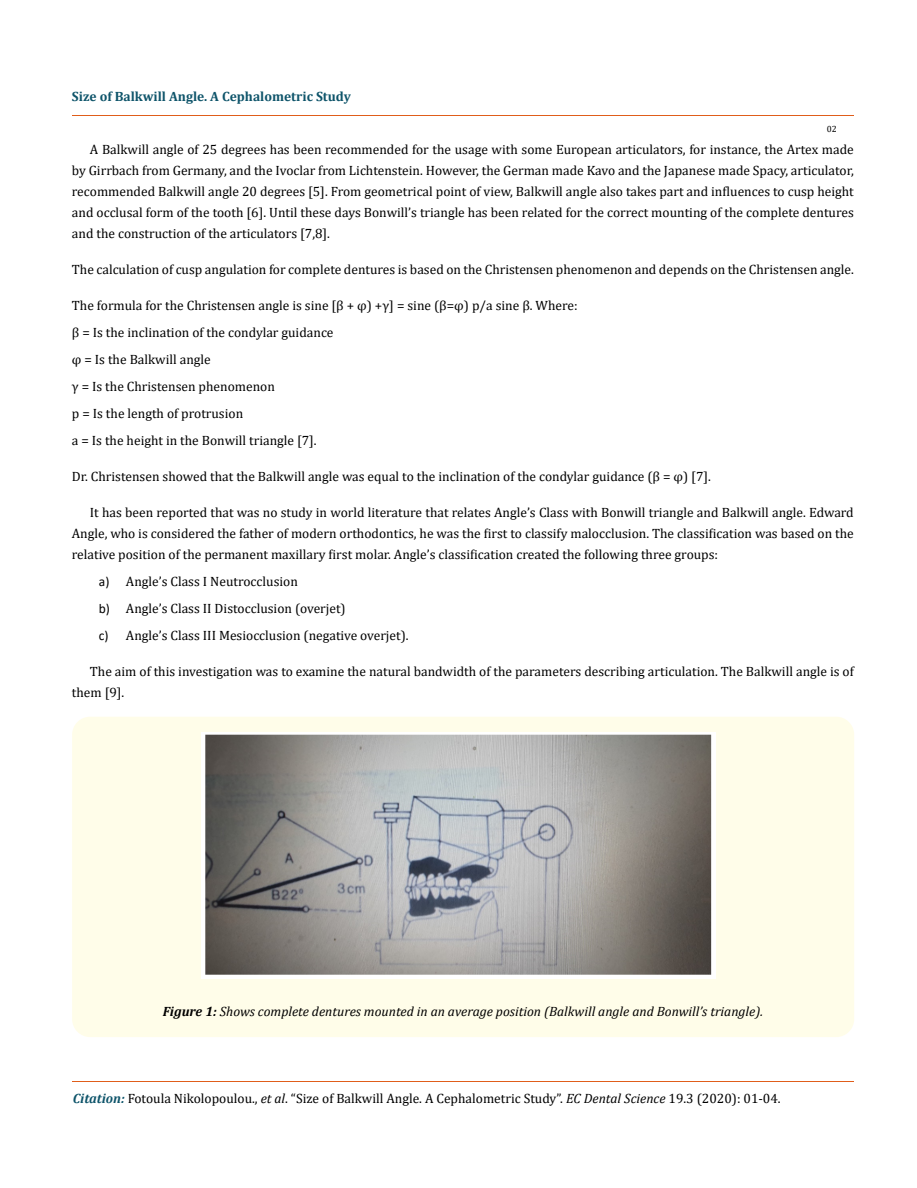
<style>
.page{position:relative;width:917px;height:1188px;background:#fff}
.page>*{position:absolute;margin:0;border:0;box-sizing:border-box;transform-origin:0 0}
.t1{font:13.5px/21px "Cambria";color:#000}
.t2{font:italic 13.5px "Cambria";color:#000}
.t3{font:700 13.5px "Cambria";color:#0e546a}
.t4{font:9px "Cambria";color:#000}
.s1{font-family:"Calibri"}
.s2{font-weight:700}
.s3{font-weight:700;font-style:italic;color:#0e546a}
.s4{font-style:italic}
</style>
<div class="page">
<hr style="left:72px;top:115px;width:781px;height:1px;background:#e05d1a">
<hr style="left:72px;top:1082px;width:781px;height:1px;background:#e05d1a">
<div style="left:72px;top:717px;width:782px;height:320px;background:#fffde9;border-radius:18px"></div>
<img style="left:202px;top:733px;width:513px;height:246px">
<p class="t3" style="left:72px;top:87px;width:280px">Size of Balkwill Angle. A Cephalometric Study</p>
<p class="t4" style="left:826px;top:123px;width:11px">02</p>
<p class="t1" style="left:72px;top:138px;width:783px;text-align:justify;text-indent:18px">A Balkwill angle of 25 degrees has been recommended for the usage with some European articulators, for instance, the Artex made by Girrbach from Germany, and the Ivoclar from Lichtenstein. However, the German made Kavo and the Japanese made Spacy, articulator, recommended Balkwill angle 20 degrees [5]. From geometrical point of view, Balkwill angle also takes part and influences to cusp height and occlusal form of the tooth [6]. Until these days Bonwill’s triangle has been related for the correct mounting of the complete dentures and the construction of the articulators [7,8].</p>
<p class="t1" style="left:72px;top:258px;width:783px">The calculation of cusp angulation for complete dentures is based on the Christensen phenomenon and depends on the Christensen angle.</p>
<p class="t1" style="left:72px;top:291px;width:507px;line-height:27px">The formula for the Christensen angle is sine [β + φ) +γ] = sine (β=φ) p/a sine β. Where: β = Is the inclination of the condylar guidance<br>φ = Is the Balkwill angle<br>γ = Is the Christensen phenomenon<br>p = Is the length of protrusion<br>a = Is the height in the Bonwill triangle [7].</p>
<p class="t1" style="left:72px;top:465px;width:640px">Dr. Christensen showed that the Balkwill angle was equal to the inclination of the condylar guidance (β = φ) [7].</p>
<p class="t1" style="left:72px;top:501px;width:783px;text-align:justify;text-indent:18px">It has been reported that was no study in world literature that relates Angle’s Class with Bonwill triangle and Balkwill angle. Edward Angle, who is considered the father of modern orthodontics, he was the first to classify malocclusion. The classification was based on the relative position of the permanent maxillary first molar. Angle’s classification created the following three groups:</p>
<p class="t1" style="left:99px;top:567px;width:311px;line-height:27px"><span class="s1">a)</span> Angle’s Class I Neutrocclusion<br><span class="s1">b)</span> Angle’s Class II Distocclusion (overjet)<br><span class="s1">c)</span> Angle’s Class III Mesiocclusion (negative overjet).</p>
<p class="t1" style="left:72px;top:661px;width:783px;text-indent:18px">The aim of this investigation was to examine the natural bandwidth of the parameters describing articulation. The Balkwill angle is of them [9].</p>
<p class="t2" style="left:163px;top:1002px;width:602px"><span class="s2">Figure 1:</span> Shows complete dentures mounted in an average position (Balkwill angle and Bonwill’s triangle).</p>
<p class="t1" style="left:73px;top:1088px;width:709px"><span class="s3">Citation:</span> Fotoula Nikolopoulou., <span class="s4">et al</span>. “Size of Balkwill Angle. A Cephalometric Study”. <span class="s4">EC Dental Science</span> 19.3 (2020): 01-04.</p>
</div>
